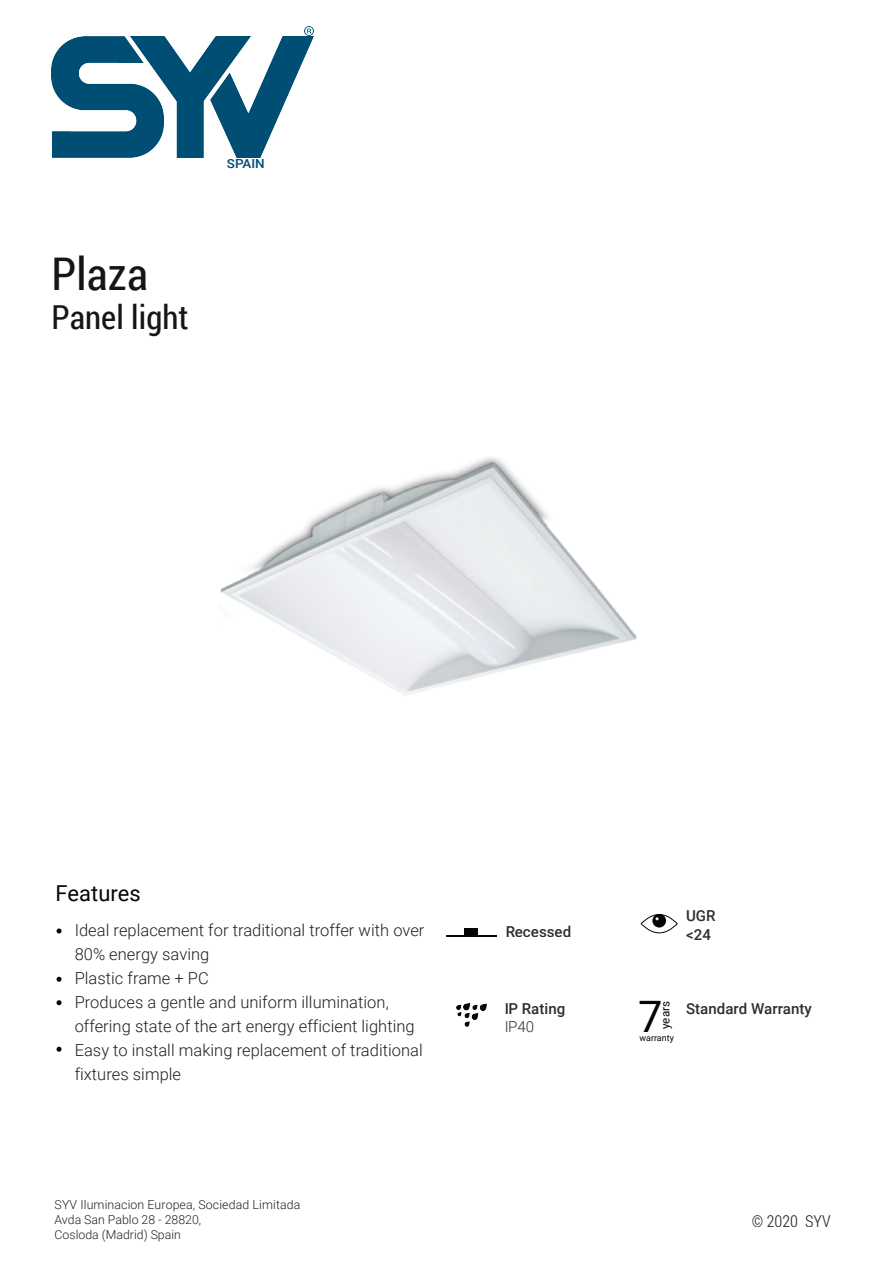
<style>
.page{position:relative;width:893px;height:1263px;background:#fff}
.page>*{position:absolute;margin:0;border:0;box-sizing:border-box;transform-origin:0 0}
.t1{font:45px "Roboto Condensed";letter-spacing:.005em;color:#171617}
.t2{font:43.35px "Roboto";color:#050504}
.t3{font:33px "Roboto Condensed";letter-spacing:.005em;color:#171617}
.t4{font:21.9px "Roboto";letter-spacing:.005em;color:#050504}
.t5{font:300 16.5px/24px "Roboto";letter-spacing:.005em;color:#040504}
.t6{font:300 16.5px "Roboto Condensed";letter-spacing:.005em;color:#050504}
.t7{font:500 15.15px/18.1px "Roboto";letter-spacing:.005em;color:#171617}
.t8{font:300 15.15px "Roboto";color:#171617}
.t9{font:500 12.6px "Roboto";color:#004e74;scale:1.07 1}
.t10{font:300 12.3px/14.9px "Roboto";color:#050504}
.t11{font:11.7px "Roboto";letter-spacing:.005em;color:#050504}
.t12{font:8.85px "Roboto";letter-spacing:.005em;color:#050504}
</style>
<div class="page">
<svg style="left:57px;top:928px;width:5px;height:5px"></svg>
<svg style="left:57px;top:977px;width:5px;height:5px"></svg>
<img style="left:456px;top:1003px;width:30px;height:23px">
<hr style="left:446px;top:935px;width:50px;height:2px;background:#050504">
<div style="left:464px;top:928px;width:14px;height:8px;background:#050504"></div>
<img style="left:250px;top:37px;width:63px;height:120px">
<img style="left:163px;top:37px;width:87px;height:120px">
<img style="left:52px;top:37px;width:111px;height:120px">
<svg style="left:305px;top:27px;width:8px;height:8px"></svg>
<svg style="left:57px;top:1047px;width:5px;height:5px"></svg>
<svg style="left:57px;top:1000px;width:5px;height:5px"></svg>
<svg style="left:652px;top:914px;width:14px;height:13px"></svg>
<div style="left:641px;top:914px;width:36px;height:19px;border:1px solid #050705;border-radius:50%"></div>
<img style="left:220px;top:457px;width:417px;height:238px">
<h1 class="t1" style="left:52px;top:242px;width:98px">Plaza</h1>
<h3 class="t3" style="left:52px;top:295px;width:139px">Panel light</h3>
<p class="t9" style="left:227px;top:155px;width:37px">SPAIN</p>
<h3 class="t4" style="left:56px;top:878px;width:87px">Features</h3>
<p class="t5" style="left:75px;top:918px;width:351px">Ideal replacement for traditional troffer with over 80% energy saving<br>Plastic frame + PC<br>Produces a gentle and uniform illumination, offering state of the art energy efficient lighting Easy to install making replacement of traditional fixtures simple</p>
<p class="t10" style="left:55px;top:1197px;width:247px">SYV Iluminacion Europea, Sociedad Limitada<br>Avda San Pablo 28 - 28820,<br>Cosloda (Madrid) Spain</p>
<p class="t7" style="left:505px;top:922px;width:67px">Recessed</p>
<p class="t7" style="left:686px;top:906px;width:31px">UGR &lt;24</p>
<h2 class="t2" style="left:638px;top:986px;width:26px">7</h2>
<p class="t11" style="left:657px;top:1029px;width:29px;rotate:-90deg">years</p>
<p class="t12" style="left:639px;top:1032px;width:36px">warranty</p>
<p class="t7" style="left:504px;top:999px;width:63px">IP Rating</p>
<p class="t7" style="left:686px;top:999px;width:127px">Standard Warranty</p>
<p class="t8" style="left:504px;top:1016px;width:32px">IP40</p>
<p class="t6" style="left:752px;top:1209px;width:81px">© 2020 SYV</p>
</div>
